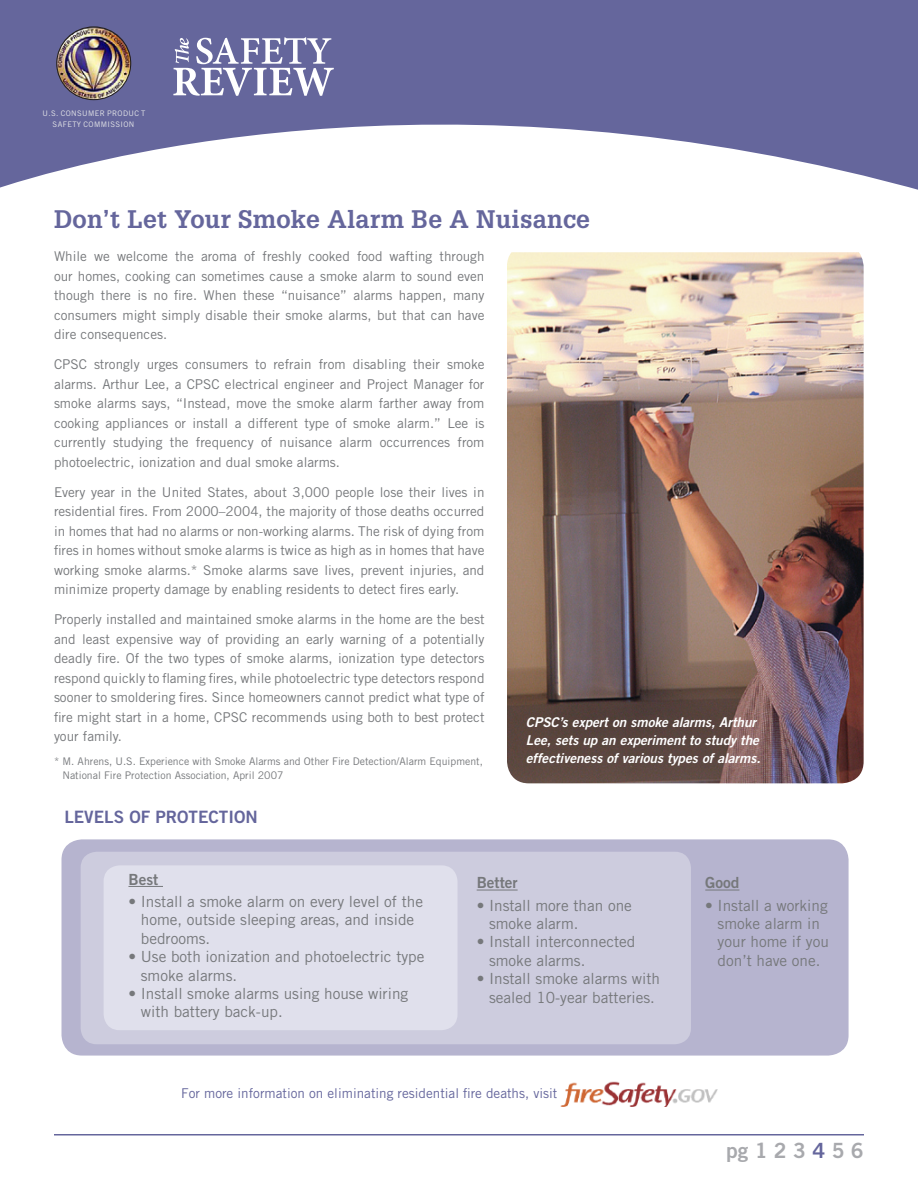
<style>
.page{position:relative;width:918px;height:1188px;background:#fff}
.page>*{position:absolute;margin:0;border:0;box-sizing:border-box;transform-origin:0 0}
.Headline_1{font:700 24.75px "Glypha LT Std";letter-spacing:.01em;color:#65669c}
.t1{font:21px "Trade Gothic Bold Two";color:#a8a9ad}
.TradeGothic_Body{font:17.1px "Trade Gothic Bold Two";color:#65669c}
.TradeGothic_Body-2{font:15.3px/18.5px "Trade Gothic";color:#76787b}
.TradeGothic_Body-3{font:15.3px "Trade Gothic Bold Two";color:#76787b}
.TradeGothic_Body-4{font:13.5px/19.5px "Trade Gothic";color:#76787b;text-align:justify}
.t2{font:italic 13.5px/18px "Trade Gothic Bold Two";color:#fff}
.TradeGothic_Body-5{font:13.5px "Trade Gothic";color:#65669c}
.TradeGothic_Body-6{font:10.5px/13.5px "Trade Gothic";color:#76787b}
.t3{font:7.65px/10.9px "Trade Gothic";letter-spacing:.05em;color:#e6e7e9;text-align:center}
.s1{color:#65669c}
</style>
<div class="page">
<hr style="left:54px;top:1134px;width:810px;height:2px;background:#65669c">
<svg style="left:0;top:0;width:918px;height:190px;fill:#65669c"></svg>
<svg style="left:173px;top:37px;width:161px;height:59px"></svg>
<img style="left:53px;top:24px;width:82px;height:80px">
<div style="left:56px;top:26px;width:75px;height:74px;border:1px solid #231f20;border-radius:50%"></div>
<div style="left:61px;top:839px;width:788px;height:217px;background:#b6b4cf;border-radius:20px"></div>
<div style="left:81px;top:852px;width:610px;height:192px;background:#cdccde;border-radius:16px"></div>
<div style="left:104px;top:865px;width:354px;height:165px;background:#e0e0ec;border-radius:16px"></div>
<hr style="left:128px;top:886px;width:35px;height:1px;background:#76787b">
<hr style="left:477px;top:890px;width:41px;height:1px;background:#76787b">
<hr style="left:705px;top:890px;width:34px;height:1px;background:#76787b">
<img style="left:507px;top:252px;width:357px;height:531px">
<img style="left:560px;top:1081px;width:157px;height:26px">
<p class="t3" style="left:42px;top:108px;width:104px">U.S. CONSUMER PRODUC T<br>SAFETY COMMISSION</p>
<p class="Headline_1" style="left:54px;top:204px;width:538px">Don’t Let Your Smoke Alarm Be A Nuisance</p>
<p class="TradeGothic_Body-4" style="left:54px;top:247px;width:432px">While we welcome the aroma of freshly cooked food wafting through our homes, cooking can sometimes cause a smoke alarm to sound even though there is no fire. When these “nuisance” alarms happen, many consumers might simply disable their smoke alarms, but that can have dire consequences.</p>
<p class="TradeGothic_Body-4" style="left:54px;top:355px;width:432px">CPSC strongly urges consumers to refrain from disabling their smoke alarms. Arthur Lee, a CPSC electrical engineer and Project Manager for smoke alarms says, “Instead, move the smoke alarm farther away from cooking appliances or install a different type of smoke alarm.” Lee is currently studying the frequency of nuisance alarm occurrences from photoelectric, ionization and dual smoke alarms.</p>
<p class="TradeGothic_Body-4" style="left:54px;top:482px;width:432px">Every year in the United States, about 3,000 people lose their lives in residential fires. From 2000–2004, the majority of those deaths occurred in homes that had no alarms or non-working alarms. The risk of dying from fires in homes without smoke alarms is twice as high as in homes that have working smoke alarms.* Smoke alarms save lives, prevent injuries, and minimize property damage by enabling residents to detect fires early.</p>
<p class="TradeGothic_Body-4" style="left:54px;top:610px;width:432px">Properly installed and maintained smoke alarms in the home are the best and least expensive way of providing an early warning of a potentially deadly fire. Of the two types of smoke alarms, ionization type detectors respond quickly to flaming fires, while photoelectric type detectors respond sooner to smoldering fires. Since homeowners cannot predict what type of fire might start in a home, CPSC recommends using both to best protect your family.</p>
<p class="TradeGothic_Body-6" style="left:62px;top:755px;width:422px;text-indent:-8px">* M. Ahrens, U.S. Experience with Smoke Alarms and Other Fire Detection/Alarm Equipment,<br>National Fire Protection Association, April 2007</p>
<p class="t2" style="left:526px;top:713px;width:236px">CPSC’s expert on smoke alarms, Arthur<br>Lee, sets up an experiment to study the effectiveness of various types of alarms.</p>
<p class="TradeGothic_Body" style="left:64px;top:807px;width:195px">LEVELS OF PROTECTION</p>
<p class="TradeGothic_Body-3" style="left:128px;top:870px;width:31px">Best</p>
<p class="TradeGothic_Body-2" style="left:141px;top:892px;width:284px;text-indent:-12px">• Install a smoke alarm on every level of the home, outside sleeping areas, and inside bedrooms.</p>
<p class="TradeGothic_Body-2" style="left:141px;top:947px;width:285px;text-indent:-12px">• Use both ionization and photoelectric type smoke alarms.</p>
<p class="TradeGothic_Body-2" style="left:141px;top:984px;width:269px;text-indent:-12px">• Install smoke alarms using house wiring with battery back-up.</p>
<p class="TradeGothic_Body-3" style="left:477px;top:874px;width:42px">Better</p>
<p class="TradeGothic_Body-2" style="left:489px;top:896px;width:144px;text-indent:-12px">• Install more than one smoke alarm.</p>
<p class="TradeGothic_Body-2" style="left:489px;top:933px;width:148px;text-indent:-12px">• Install interconnected smoke alarms.</p>
<p class="TradeGothic_Body-2" style="left:477px;top:969px;width:185px;text-align:center">• Install smoke alarms with sealed 10-year batteries.</p>
<p class="TradeGothic_Body-5" style="left:181px;top:1085px;width:378px">For more information on eliminating residential fire deaths, visit</p>
<p class="TradeGothic_Body-3" style="left:705px;top:874px;width:36px">Good</p>
<p class="TradeGothic_Body-2" style="left:718px;top:896px;width:113px;text-indent:-12px">• Install a working smoke alarm in your home if you don’t have one.</p>
<p class="t1" style="left:726px;top:1137px;width:139px">pg 1 2 3 <span class="s1">4</span> 5 6</p>
</div>
